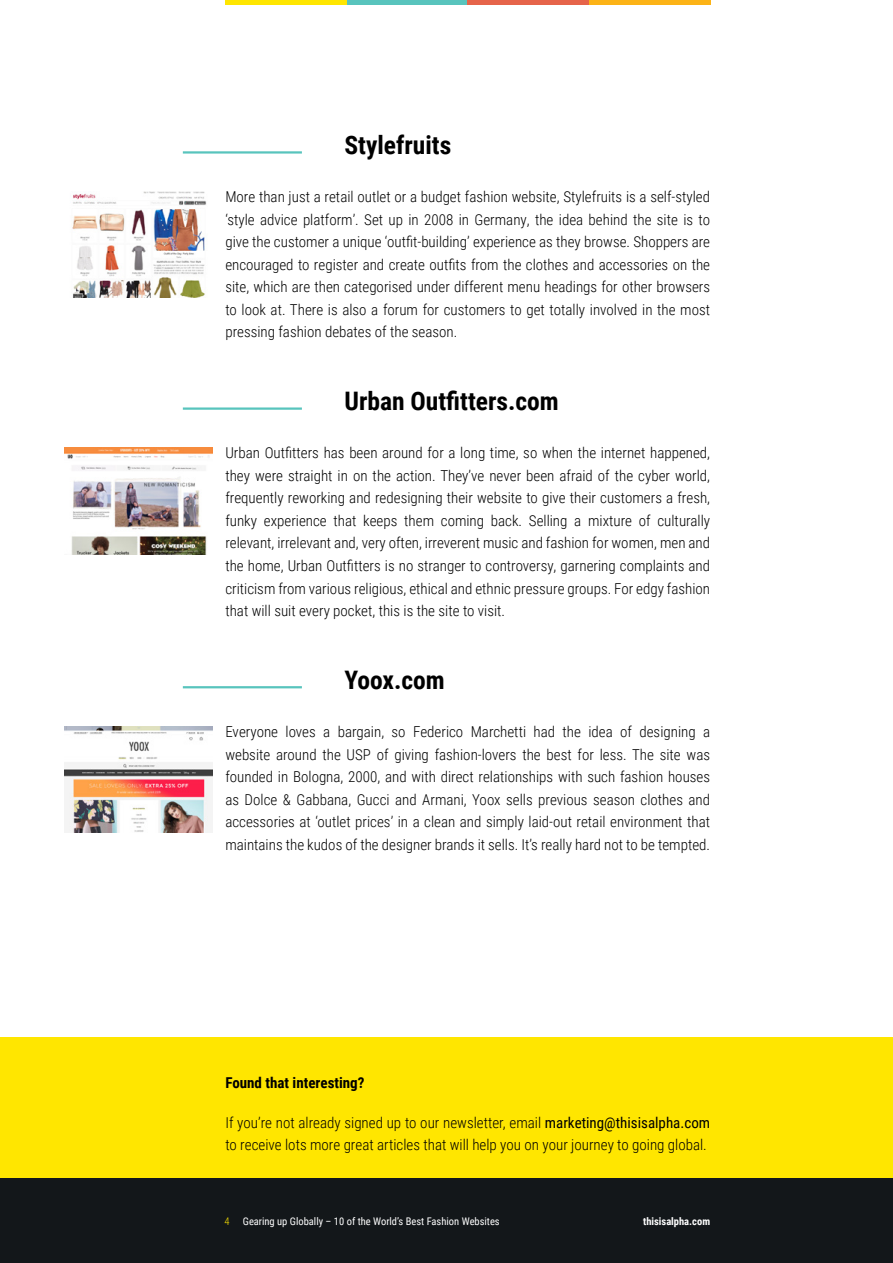
<style>
.page{position:relative;width:893px;height:1263px;background:#fff}
.page>*{position:absolute;margin:0;border:0;box-sizing:border-box;transform-origin:0 0}
.Heading{font:700 25.5px "Roboto Condensed";color:#000}
.Body{font:300 15px/22.5px "Roboto Condensed";color:#000;text-align:justify}
.Body-2{font:700 15px "Roboto Condensed";color:#000}
.t1{font:10.5px "Roboto Condensed";color:#fff}
.t2{font:700 10.5px "Roboto Condensed";color:#fff}
.t3{font:300 10.5px "Roboto Condensed";color:#ffe600}
.s1{font-weight:400}
</style>
<div class="page">
<hr style="left:183px;top:151px;width:119px;height:3px;background:#58c4bd">
<hr style="left:183px;top:407px;width:119px;height:3px;background:#58c4bd">
<hr style="left:183px;top:686px;width:119px;height:2px;background:#58c4bd">
<img style="left:72px;top:192px;width:135px;height:106px">
<img style="left:64px;top:448px;width:149px;height:106px">
<img style="left:64px;top:726px;width:149px;height:106px">
<div style="left:0;top:1178px;width:893px;height:85px;background:#13171a"></div>
<hr style="left:346px;top:0;width:122px;height:4px;background:#58c4bd">
<hr style="left:468px;top:0;width:121px;height:4px;background:#e6644a">
<hr style="left:225px;top:0;width:122px;height:4px;background:#ffe600">
<hr style="left:589px;top:0;width:121px;height:4px;background:#fcb316">
<div style="left:0;top:1037px;width:893px;height:141px;background:#ffe600"></div>
<p class="Heading" style="left:344px;top:127px;width:108px">Stylefruits</p>
<p class="Body" style="left:225px;top:185px;width:486px">More than just a retail outlet or a budget fashion website, Stylefruits is a self-styled ‘style advice platform’. Set up in 2008 in Germany, the idea behind the site is to give the customer a unique ‘outfit-building’ experience as they browse. Shoppers are encouraged to register and create outfits from the clothes and accessories on the site, which are then categorised under different menu headings for other browsers to look at. There is also a forum for customers to get totally involved in the most pressing fashion debates of the season.</p>
<p class="Heading" style="left:344px;top:383px;width:216px">Urban Outfitters.com</p>
<p class="Body" style="left:225px;top:441px;width:486px">Urban Outfitters has been around for a long time, so when the internet happened, they were straight in on the action. They’ve never been afraid of the cyber world, frequently reworking and redesigning their website to give their customers a fresh, funky experience that keeps them coming back. Selling a mixture of culturally relevant, irrelevant and, very often, irreverent music and fashion for women, men and the home, Urban Outfitters is no stranger to controversy, garnering complaints and criticism from various religious, ethical and ethnic pressure groups. For edgy fashion that will suit every pocket, this is the site to visit.</p>
<p class="Heading" style="left:344px;top:662px;width:102px">Yoox.com</p>
<p class="Body" style="left:225px;top:720px;width:486px">Everyone loves a bargain, so Federico Marchetti had the idea of designing a website around the USP of giving fashion-lovers the best for less. The site was founded in Bologna, 2000, and with direct relationships with such fashion houses as Dolce &amp; Gabbana, Gucci and Armani, Yoox sells previous season clothes and accessories at ‘outlet prices’ in a clean and simply laid-out retail environment that maintains the kudos of the designer brands it sells. It’s really hard not to be tempted.</p>
<p class="Body-2" style="left:225px;top:1072px;width:141px">Found that interesting?</p>
<p class="Body" style="left:225px;top:1111px;width:486px">If you’re not already signed up to our newsletter, email <span class="s1">marketing@thisisalpha.com </span>to receive lots more great articles that will help you on your journey to going global.</p>
<p class="t3" style="left:225px;top:1214px;width:7px">4</p>
<p class="t1" style="left:243px;top:1214px;width:258px">Gearing up Globally – 10 of the World’s Best Fashion Websites</p>
<p class="t2" style="left:643px;top:1214px;width:69px">thisisalpha.com</p>
</div>
